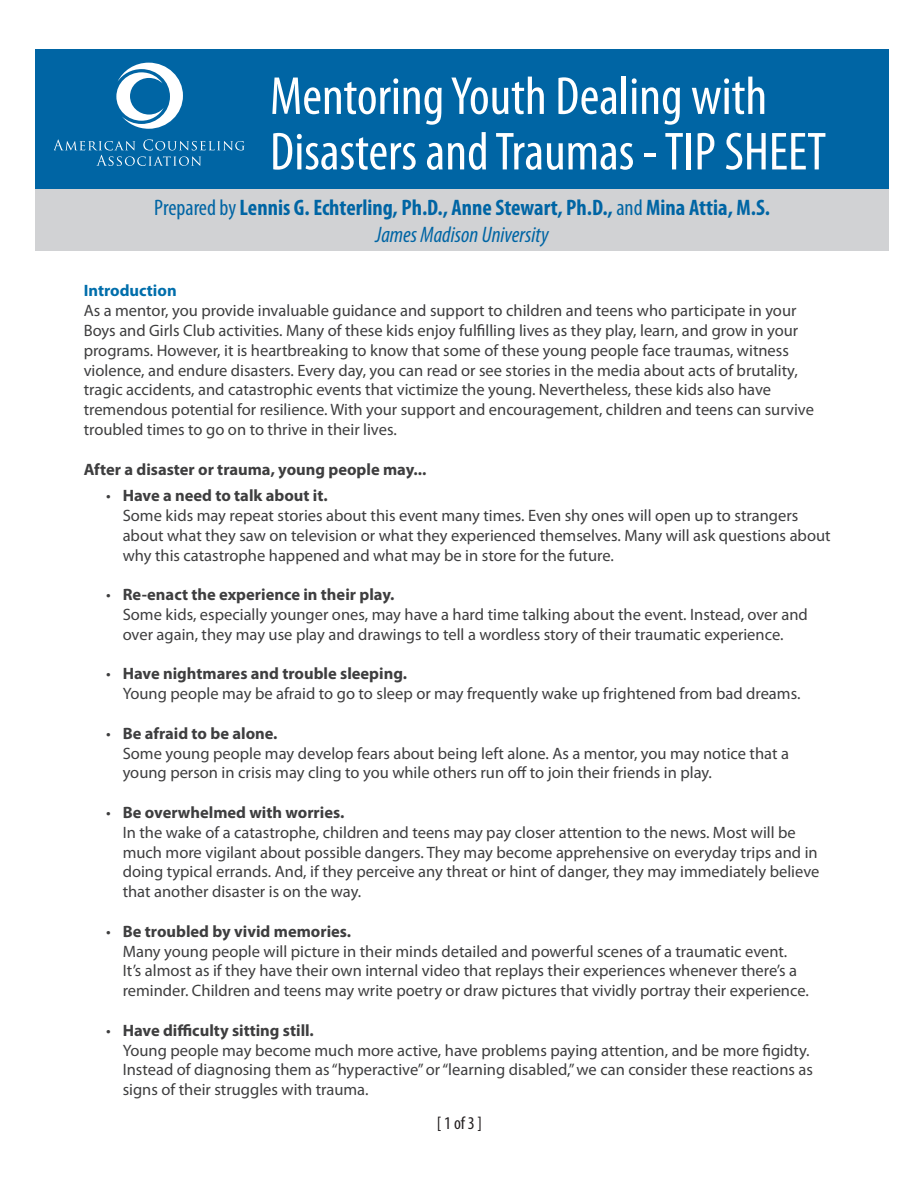
<style>
.page{position:relative;width:918px;height:1188px;background:#fff}
.page>*{position:absolute;margin:0;border:0;box-sizing:border-box;transform-origin:0 0}
.t1{font:condensed 54px/55.5px "Myriad Pro";color:#fff}
.t2{font:700 condensed 22.5px/27px "Myriad Pro";color:#0065a4;text-align:center}
.t3{font:condensed 18px "Myriad Pro";color:#231f20}
.t4{font:16.5px/19.8px "Myriad Pro";color:#3e3e3f}
.t5{font:700 16.5px "Myriad Pro";color:#3e3e3f}
.t6{font:700 16.5px "Myriad Pro";color:#006eab}
.s1{font-weight:400}
.s2{font-weight:400;font-style:italic}
.s3{font-weight:700}
</style>
<div class="page">
<div style="left:36px;top:50px;width:853px;height:139px;background:#0065a4"></div>
<svg style="left:54px;top:139px;width:191px;height:27px"></svg>
<svg style="left:116px;top:63px;width:67px;height:66px"></svg>
<div style="left:36px;top:189px;width:853px;height:62px;background:#d1d2d4"></div>
<h1 class="t1" style="left:270px;top:68px;width:558px">Mentoring Youth Dealing with<br>Disasters and Traumas - TIP SHEET</h1>
<h2 class="t2" style="left:154px;top:193px;width:617px"><span class="s1">Prepared by</span>Lennis G. Echterling, Ph.D., Anne Stewart, Ph.D., <span class="s1">and</span> Mina Attia, M.S.<br><span class="s2">James Madison University</span></h2>
<p class="t6" style="left:84px;top:280px;width:95px">Introduction</p>
<p class="t4" style="left:84px;top:301px;width:732px">As a mentor, you provide invaluable guidance and support to children and teens who participate in your Boys and Girls Club activities. Many of these kids enjoy fulfilling lives as they play, learn, and grow in your programs. However, it is heartbreaking to know that some of these young people face traumas, witness violence, and endure disasters. Every day, you can read or see stories in the media about acts of brutality, tragic accidents, and catastrophic events that victimize the young. Nevertheless, these kids also have tremendous potential for resilience. With your support and encouragement, children and teens can survive troubled times to go on to thrive in their lives.</p>
<p class="t5" style="left:84px;top:458px;width:344px">After a disaster or trauma, young people may...</p>
<p class="t4" style="left:123px;top:485px;width:709px;text-indent:-16px">• <span class="s3">Have a need to talk about it.<br></span>Some kids may repeat stories about this event many times. Even shy ones will open up to strangers about what they saw on television or what they experienced themselves. Many will ask questions about why this catastrophe happened and what may be in store for the future.</p>
<p class="t4" style="left:123px;top:584px;width:687px;text-indent:-16px">• <span class="s3">Re-enact the experience in their play.<br></span>Some kids, especially younger ones, may have a hard time talking about the event. Instead, over and over again, they may use play and drawings to tell a wordless story of their traumatic experience.</p>
<p class="t4" style="left:123px;top:664px;width:679px;text-indent:-16px">• <span class="s3">Have nightmares and trouble sleeping.<br></span>Young people may be afraid to go to sleep or may frequently wake up frightened from bad dreams.</p>
<p class="t4" style="left:123px;top:723px;width:668px;text-indent:-16px">• <span class="s3">Be afraid to be alone.<br></span>Some young people may develop fears about being left alone. As a mentor, you may notice that a young person in crisis may cling to you while others run off to join their friends in play.</p>
<p class="t4" style="left:123px;top:802px;width:698px;text-indent:-16px">• <span class="s3">Be overwhelmed with worries.<br></span>In the wake of a catastrophe, children and teens may pay closer attention to the news. Most will be much more vigilant about possible dangers. They may become apprehensive on everyday trips and in doing typical errands. And, if they perceive any threat or hint of danger, they may immediately believe that another disaster is on the way.</p>
<p class="t4" style="left:123px;top:921px;width:688px;text-indent:-16px">• <span class="s3">Be troubled by vivid memories.<br></span>Many young people will picture in their minds detailed and powerful scenes of a traumatic event.<br>It’s almost as if they have their own internal video that replays their experiences whenever there’s a reminder. Children and teens may write poetry or draw pictures that vividly portray their experience.</p>
<p class="t4" style="left:123px;top:1020px;width:692px;text-indent:-16px">• <span class="s3">Have difficulty sitting still.<br></span>Young people may become much more active, have problems paying attention, and be more figidty.<br>Instead of diagnosing them as “hyperactive” or “learning disabled,” we can consider these reactions as signs of their struggles with trauma.</p>
<p class="t3" style="left:437px;top:1112px;width:47px">[ 1 of 3 ]</p>
</div>
